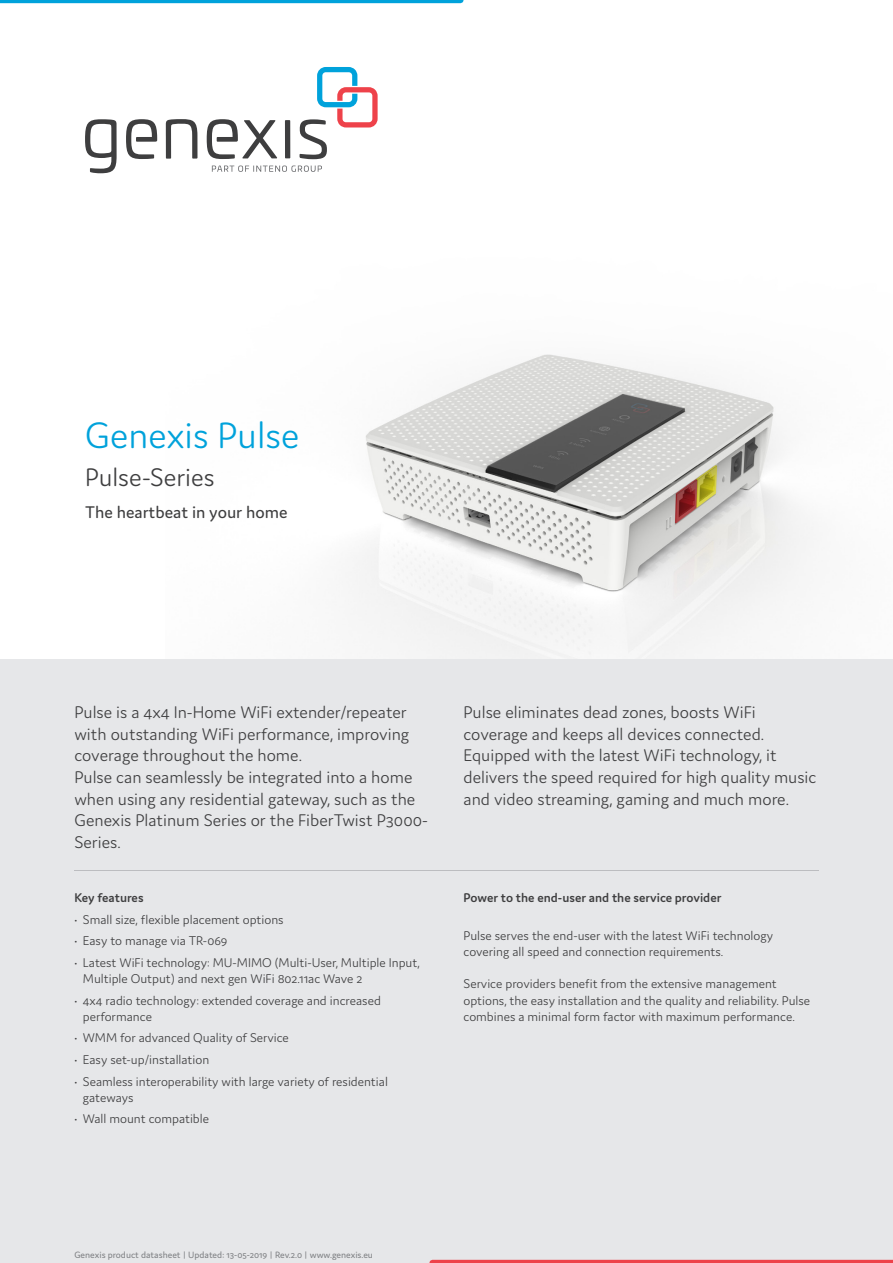
<style>
.page{position:relative;width:893px;height:1263px;background:#fff}
.page>*{position:absolute;margin:0;border:0;box-sizing:border-box;transform-origin:0 0}
.Product_name{font:300 39px "Domus";color:#00a2db}
.Product_Series{font:300 27px "Domus";color:#3e3e3f}
.Intro{font:300 18px/21.6px "Domus";color:#3e3e3f}
.Product_description{font:18px "Domus";color:#3e3e3f}
.Body{font:300 13.5px/16.2px "Domus";color:#3e3e3f}
.Body_header{font:600 13.5px "Domus";color:#3e3e3f}
.t1{font:9.75px "Domus";color:#808285}
</style>
<div class="page">
<div style="left:0;top:659px;width:893px;height:604px;background:#e6e7e9"></div>
<hr style="left:74px;top:870px;width:745px;height:1px;background:#bcbdc0">
<img style="left:350px;top:354px;width:463px;height:305px">
<svg style="left:429px;top:1260px;width:464px;height:3px"></svg>
<svg style="left:0;top:0;width:463px;height:3px"></svg>
<svg style="left:126px;top:119px;width:31px;height:40px"></svg>
<svg style="left:207px;top:119px;width:70px;height:40px"></svg>
<div style="left:285px;top:120px;width:5px;height:38px;background:#3e3e3f"></div>
<svg style="left:85px;top:119px;width:32px;height:54px"></svg>
<svg style="left:300px;top:67px;width:78px;height:92px"></svg>
<svg style="left:166px;top:119px;width:31px;height:40px"></svg>
<svg style="left:212px;top:166px;width:110px;height:6px"></svg>
<p class="Product_name" style="left:85px;top:414px;width:216px">Genexis Pulse</p>
<p class="Product_Series" style="left:85px;top:462px;width:131px">Pulse-Series</p>
<p class="Product_description" style="left:85px;top:503px;width:204px">The heartbeat in your home</p>
<p class="Intro" style="left:74px;top:701px;width:336px">Pulse is a 4x4 In-Home WiFi extender/repeater with outstanding WiFi performance, improving coverage throughout the home.</p>
<p class="Intro" style="left:74px;top:766px;width:355px">Pulse can seamlessly be integrated into a home when using any residential gateway, such as the Genexis Platinum Series or the FiberTwist P3000- Series.</p>
<p class="Body_header" style="left:74px;top:890px;width:71px">Key features</p>
<p class="Body" style="left:74px;top:911px;width:211px">• Small size, flexible placement options</p>
<p class="Body" style="left:74px;top:932px;width:154px">• Easy to manage via TR-069</p>
<p class="Body" style="left:83px;top:954px;width:338px;text-indent:-9px">• Latest WiFi technology: MU-MIMO (Multi-User, Multiple Input,<br>Multiple Output) and next gen WiFi 802.11ac Wave 2</p>
<p class="Body" style="left:83px;top:992px;width:299px;text-indent:-9px">• 4x4 radio technology: extended coverage and increased performance</p>
<p class="Body" style="left:74px;top:1030px;width:216px">• WMM for advanced Quality of Service</p>
<p class="Body" style="left:74px;top:1051px;width:136px">• Easy set-up/installation</p>
<p class="Body" style="left:83px;top:1073px;width:306px;text-indent:-9px">• Seamless interoperability with large variety of residential gateways</p>
<p class="Body" style="left:74px;top:1111px;width:136px">• Wall mount compatible</p>
<p class="Intro" style="left:463px;top:701px;width:354px">Pulse eliminates dead zones, boosts WiFi coverage and keeps all devices connected.<br>Equipped with the latest WiFi technology, it delivers the speed required for high quality music and video streaming, gaming and much more.</p>
<p class="Body_header" style="left:463px;top:890px;width:259px">Power to the end-user and the service provider</p>
<p class="Body" style="left:463px;top:927px;width:311px">Pulse serves the end-user with the latest WiFi technology</p>
<p class="Body" style="left:463px;top:943px;width:261px">covering all speed and connection requirements.</p>
<p class="Body" style="left:463px;top:976px;width:348px">Service providers benefit from the extensive management options, the easy installation and the quality and reliability. Pulse combines a minimal form factor with maximum performance.</p>
<p class="t1" style="left:74px;top:1250px;width:300px">Genexis product datasheet | Updated: 13-05-2019 | Rev.2.0 | www.genexis.eu</p>
</div>
